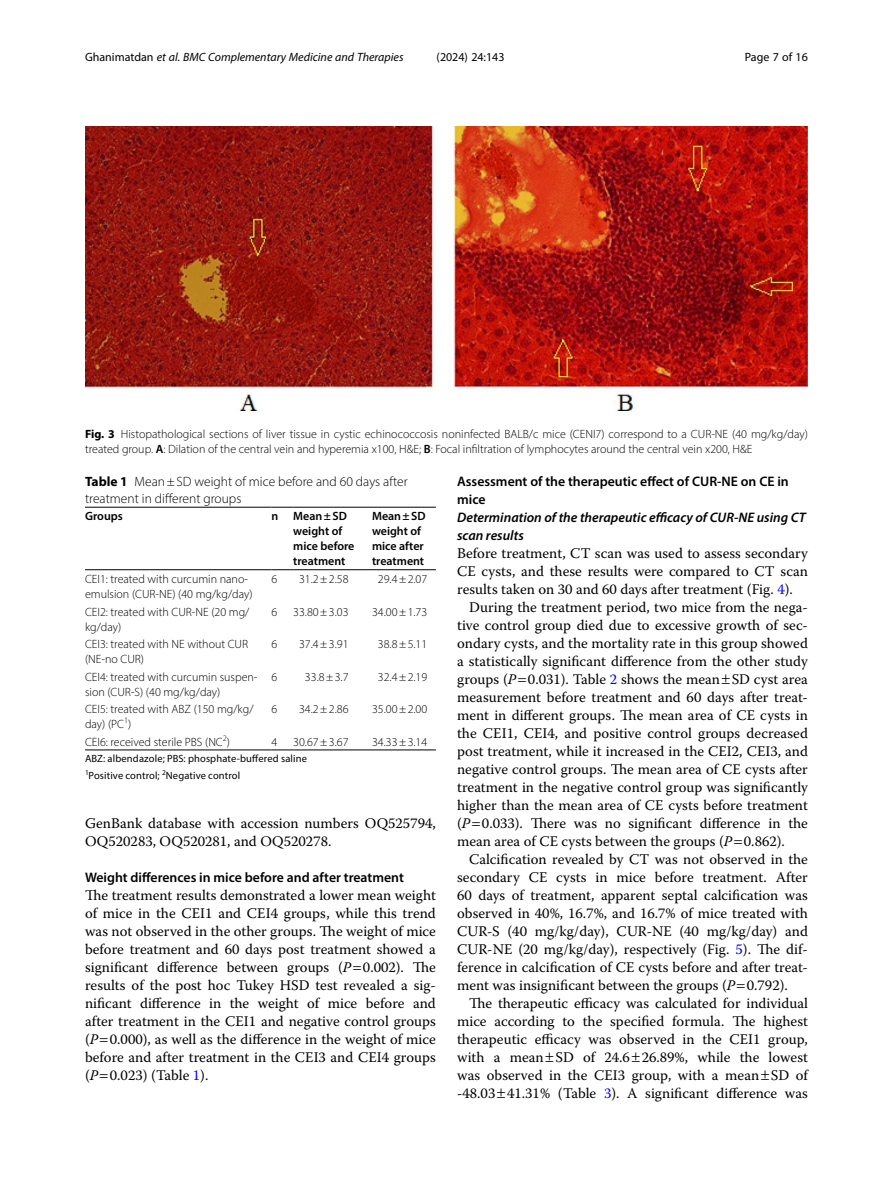
<style>
.page{position:relative;width:893px;height:1191px;background:#fff}
.page>*{position:absolute;margin:0;border:0;box-sizing:border-box;transform-origin:0 0}
.Body_Text_Indent{font:14.7px/18px "Warnock Pro";color:#000;text-align:justify}
.Body_Text{font:14.7px/18px "Warnock Pro";color:#000;text-align:justify}
.Head_2{font:600 13.8px/18px "Myriad Pro";color:#000}
.Head_3_after_2{font:italic 600 13.8px/18px "Myriad Pro";color:#000}
.Table_Caption{font:300 13.5px/16.5px "Myriad Pro";color:#000}
.Table_Body{font:300 12px/15px "Myriad Pro";color:#000}
.Figure_Caption{font:300 12px/15px "Myriad Pro";color:#000}
.Table_Head{font:600 12px/15px "Myriad Pro";color:#000}
.Table_Body_Tab1___3{font:300 12px "Myriad Pro";color:#000}
.Table_Body_Tab1___2{font:300 12px "Myriad Pro";color:#000}
.t1{font:italic 12px "Myriad Pro";color:#000}
.t2{font:12px "Myriad Pro";color:#000}
.Table_Body_Tab1_Deci{font:300 12px "Myriad Pro";color:#000}
.Table_Footnote{font:10.5px "Myriad Pro";letter-spacing:.01em;color:#000}
.s1{font-style:normal}
.s2{font-weight:700}
.s3{font-weight:600}
.s4{font-style:italic}
.s5{color:#00f}
</style>
<div class="page">
<hr style="left:85px;top:569px;width:186px;height:1px;background:#000">
<svg style="left:271px;top:507px;width:22px;height:1px"></svg>
<svg style="left:271px;top:569px;width:22px;height:1px"></svg>
<hr style="left:293px;top:507px;width:79px;height:1px;background:#000">
<hr style="left:293px;top:569px;width:79px;height:1px;background:#000">
<hr style="left:372px;top:507px;width:64px;height:1px;background:#000">
<hr style="left:372px;top:569px;width:64px;height:1px;background:#000">
<svg style="left:271px;top:749px;width:22px;height:1px"></svg>
<hr style="left:293px;top:749px;width:79px;height:1px;background:#000">
<hr style="left:372px;top:749px;width:64px;height:1px;background:#000">
<hr style="left:85px;top:749px;width:186px;height:1px;background:#000">
<hr style="left:85px;top:507px;width:186px;height:1px;background:#000">
<img style="left:85px;top:126px;width:723px;height:284px">
<p class="t1" style="left:85px;top:50px;width:320px"><span class="s1">Ghanimatdan</span> et al. BMC Complementary Medicine and Therapies</p>
<p class="t2" style="left:437px;top:50px;width:70px">(2024) 24:143</p>
<p class="t2" style="left:745px;top:50px;width:65px">Page 7 of 16</p>
<p class="Figure_Caption" style="left:85px;top:426px;width:724px"><span class="s2">Fig. 3</span> Histopathological sections of liver tissue in cystic echinococcosis noninfected BALB/c mice (CENI7) correspond to a CUR-NE (40 mg/kg/day) treated group. <span class="s3">A</span>: Dilation of the central vein and hyperemia x100, H&amp;E; <span class="s3">B</span>: Focal infiltration of lymphocytes around the central vein x200, H&amp;E</p>
<p class="Table_Caption" style="left:85px;top:473px;width:324px"><span class="s2">Table 1</span> Mean±SD weight of mice before and 60 days after treatment in different groups</p>
<p class="Table_Head" style="left:85px;top:508px;width:39px">Groups</p>
<p class="Table_Head" style="left:271px;top:508px;width:8px">n</p>
<p class="Table_Head" style="left:293px;top:508px;width:63px">Mean±SD weight of mice before treatment</p>
<p class="Table_Head" style="left:372px;top:508px;width:55px">Mean±SD weight of mice after treatment</p>
<p class="Table_Body" style="left:85px;top:571px;width:169px">CEI1: treated with curcumin nano&shy;emulsion (CUR-NE) (40 mg/kg/day)</p>
<p class="Table_Body_Tab1_Deci" style="left:271px;top:572px;width:7px">6</p>
<p class="Table_Body_Tab1___2" style="left:299px;top:572px;width:51px">31.2±2.58</p>
<p class="Table_Body_Tab1___3" style="left:378px;top:572px;width:51px">29.4±2.07</p>
<p class="Table_Body" style="left:85px;top:604px;width:166px">CEI2: treated with CUR-NE (20 mg/ kg/day)</p>
<p class="Table_Body_Tab1_Deci" style="left:271px;top:604px;width:7px">6</p>
<p class="Table_Body_Tab1___2" style="left:293px;top:604px;width:57px">33.80±3.03</p>
<p class="Table_Body_Tab1___3" style="left:372px;top:604px;width:57px">34.00±1.73</p>
<p class="Table_Body" style="left:85px;top:636px;width:165px">CEI3: treated with NE without CUR (NE-no CUR)</p>
<p class="Table_Body_Tab1_Deci" style="left:271px;top:637px;width:7px">6</p>
<p class="Table_Body_Tab1___2" style="left:299px;top:637px;width:51px">37.4±3.91</p>
<p class="Table_Body_Tab1___3" style="left:378px;top:637px;width:51px">38.8±5.11</p>
<p class="Table_Body" style="left:85px;top:669px;width:174px">CEI4: treated with curcumin suspen&shy;sion (CUR-S) (40 mg/kg/day)</p>
<p class="Table_Body_Tab1_Deci" style="left:271px;top:669px;width:7px">6</p>
<p class="Table_Body_Tab1___2" style="left:305px;top:669px;width:45px">33.8±3.7</p>
<p class="Table_Body_Tab1___3" style="left:378px;top:669px;width:51px">32.4±2.19</p>
<p class="Table_Body" style="left:85px;top:701px;width:170px">CEI5: treated with ABZ (150 mg/kg/ day) (PC<sup>1</sup>)</p>
<p class="Table_Body_Tab1_Deci" style="left:271px;top:702px;width:7px">6</p>
<p class="Table_Body_Tab1___2" style="left:299px;top:702px;width:51px">34.2±2.86</p>
<p class="Table_Body_Tab1___3" style="left:372px;top:702px;width:57px">35.00±2.00</p>
<p class="Table_Body" style="left:85px;top:734px;width:147px">CEI6: received sterile PBS (NC<sup>2</sup>)</p>
<p class="Table_Body_Tab1_Deci" style="left:271px;top:734px;width:7px">4</p>
<p class="Table_Body_Tab1___2" style="left:293px;top:734px;width:57px">30.67±3.67</p>
<p class="Table_Body_Tab1___3" style="left:372px;top:734px;width:57px">34.33±3.14</p>
<p class="Table_Footnote" style="left:85px;top:752px;width:223px">ABZ: albendazole; PBS: phosphate-buffered saline</p>
<p class="Table_Footnote" style="left:85px;top:769px;width:157px"><sup>1</sup>Positive control; <sup>2</sup>Negative control</p>
<p class="Body_Text" style="left:85px;top:814px;width:352px">GenBank database with accession numbers OQ525794,<br>OQ520283, OQ520281, and OQ520278.</p>
<p class="Head_2" style="left:85px;top:868px;width:320px">Weight differences in mice before and after treatment</p>
<p class="Body_Text" style="left:85px;top:886px;width:352px">The treatment results demonstrated a lower mean weight of mice in the CEI1 and CEI4 groups, while this trend was not observed in the other groups. The weight of mice before treatment and 60 days post treatment showed a significant difference between groups (<span class="s4">P</span> 0.002). The results of the post hoc Tukey HSD test revealed a sig&shy;nificant difference in the weight of mice before and after treatment in the CEI1 and negative control groups (<span class="s4">P</span> 0.000), as well as the difference in the weight of mice before and after treatment in the CEI3 and CEI4 groups (<span class="s4">P</span> 0.023) (Table <span class="s5">1</span>).</p>
<p class="Head_2" style="left:457px;top:472px;width:333px">Assessment of the therapeutic effect of CUR-NE on CE in mice</p>
<p class="Head_3_after_2" style="left:457px;top:508px;width:350px">Determination of the therapeutic efficacy of CUR-NE using CT scan results</p>
<p class="Body_Text" style="left:457px;top:544px;width:352px">Before treatment, CT scan was used to assess secondary CE cysts, and these results were compared to CT scan results taken on 30 and 60 days after treatment (Fig. <span class="s5">4</span>).</p>
<p class="Body_Text_Indent" style="left:457px;top:598px;width:352px;text-indent:12px">During the treatment period, two mice from the nega&shy;tive control group died due to excessive growth of sec&shy;ondary cysts, and the mortality rate in this group showed a statistically significant difference from the other study groups (<span class="s4">P</span> 0.031). Table <span class="s5">2</span> shows the mean SD cyst area measurement before treatment and 60 days after treat&shy;ment in different groups. The mean area of CE cysts in the CEI1, CEI4, and positive control groups decreased post treatment, while it increased in the CEI2, CEI3, and negative control groups. The mean area of CE cysts after treatment in the negative control group was significantly higher than the mean area of CE cysts before treatment (<span class="s4">P</span> 0.033). There was no significant difference in the mean area of CE cysts between the groups (<span class="s4">P</span> 0.862).</p>
<p class="Body_Text_Indent" style="left:457px;top:850px;width:352px;text-indent:12px">Calcification revealed by CT was not observed in the secondary CE cysts in mice before treatment. After 60 days of treatment, apparent septal calcification was observed in 40%, 16.7%, and 16.7% of mice treated with CUR-S (40 mg/kg/day), CUR-NE (40 mg/kg/day) and CUR-NE (20 mg/kg/day), respectively (Fig. <span class="s5">5</span>). The dif&shy;ference in calcification of CE cysts before and after treat&shy;ment was insignificant between the groups (<span class="s4">P</span> 0.792).</p>
<p class="Body_Text_Indent" style="left:457px;top:994px;width:352px;text-indent:12px">The therapeutic efficacy was calculated for individual mice according to the specified formula. The highest therapeutic efficacy was observed in the CEI1 group, with a mean SD of 24.6 26.89%, while the lowest was observed in the CEI3 group, with a mean SD of -48.03 41.31% (Table <span class="s5">3</span>). A significant difference was</p>
</div>
